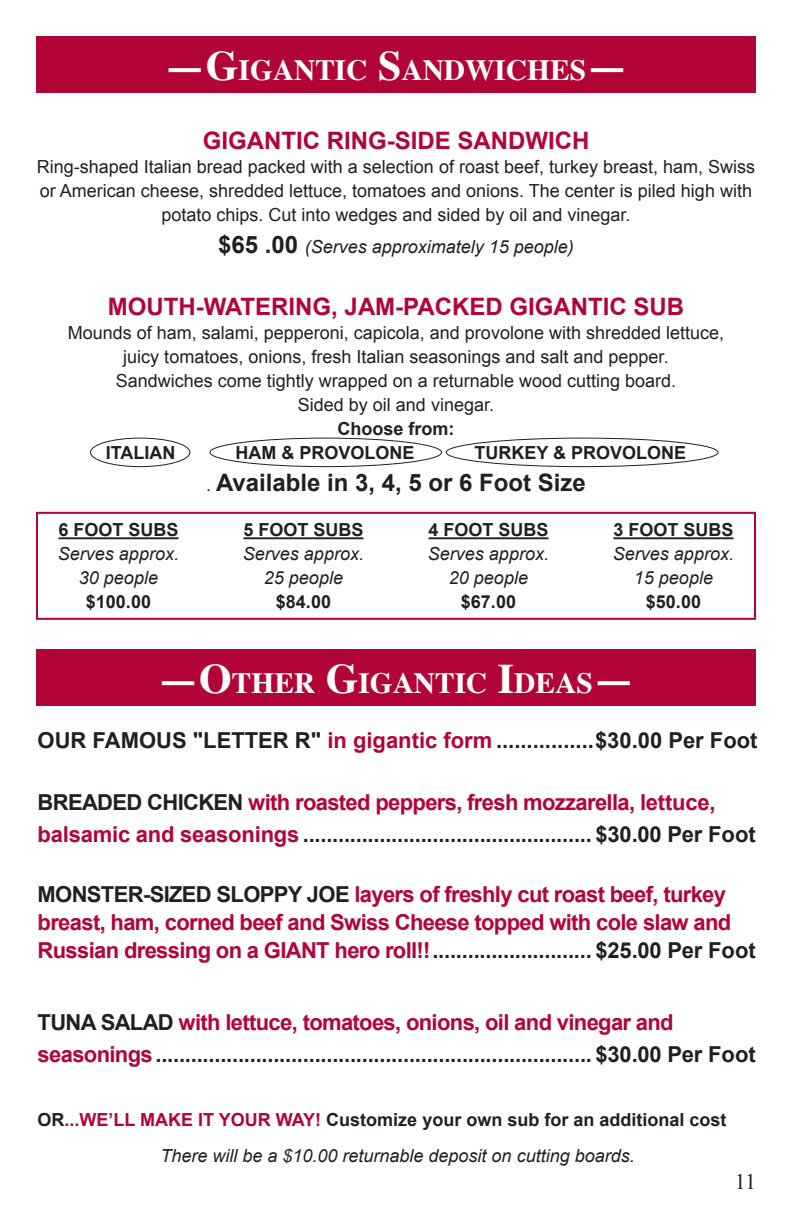
<style>
.page{position:relative;width:792px;height:1224px;background:#fff}
.page>*{position:absolute;margin:0;border:0;box-sizing:border-box;transform-origin:0 0}
.t1{font:700 29.4px "Times";color:#fff}
.t2{font:700 24px "Arial";color:#b30437}
.t3{font:700 24px "Arial";color:#231f20}
.t4{font:700 22px/32px "Arial";letter-spacing:-.03em;color:#231f20}
.t5{font:700 22px/28px "Arial";letter-spacing:-.03em;color:#b30437}
.t6{font:700 22px "Arial";color:#231f20}
.t7{font:22px "Times New Roman";color:#231f20}
.t8{font:18px/24px "Arial";color:#231f20;text-align:center}
.t9{font:italic 18px/24px "Arial";color:#231f20;text-align:center}
.t10{font:700 18px "Arial";color:#231f20}
.s1{font-size:42px}
.s2{font-weight:700;font-style:normal;font-size:24px}
.s3{font-weight:400;font-size:18px}
.s4{color:#b30437}
.s5{color:#231f20}
</style>
<div class="page">
<div style="left:36px;top:36px;width:720px;height:57px;background:#b30437"></div>
<hr style="left:58px;top:537px;width:121px;height:2px;background:#231f20">
<hr style="left:243px;top:537px;width:121px;height:2px;background:#231f20">
<hr style="left:428px;top:537px;width:121px;height:2px;background:#231f20">
<hr style="left:613px;top:537px;width:121px;height:2px;background:#231f20">
<div style="left:36px;top:512px;width:720px;height:108px;border:2px solid #b30437"></div>
<div style="left:36px;top:649px;width:720px;height:57px;background:#b30437"></div>
<div style="left:90px;top:438px;width:100px;height:29px;border:1px solid #231f20;border-radius:50%"></div>
<div style="left:210px;top:438px;width:232px;height:29px;border:1px solid #231f20;border-radius:50%"></div>
<div style="left:446px;top:438px;width:273px;height:29px;border:1px solid #231f20;border-radius:50%"></div>
<p class="t1" style="left:164px;top:42px;width:364px"><span class="s1">—</span><span class="s1">G</span>IGANTIC <span class="s1">S</span>ANDWICHE</p>
<p class="t1" style="left:570px;top:42px;width:60px">S<span class="s1">—</span></p>
<p class="t2" style="left:203px;top:125px;width:388px">GIGANTIC RING-SIDE SANDWICH</p>
<p class="t8" style="left:37px;top:155px;width:720px">Ring-shaped Italian bread packed with a selection of roast beef, turkey breast, ham, Swiss or American cheese, shredded lettuce, tomatoes and onions. The center is piled high with potato chips. Cut into wedges and sided by oil and vinegar.</p>
<p class="t9" style="left:218px;top:235px;width:357px"><span class="s2">$65 .00</span> (Serves approximately 15 people)</p>
<p class="t2" style="left:108px;top:291px;width:578px">MOUTH-WATERING, JAM-PACKED GIGANTIC SUB</p>
<p class="t8" style="left:68px;top:321px;width:658px">Mounds of ham, salami, pepperoni, capicola, and provolone with shredded lettuce, juicy tomatoes, onions, fresh Italian seasonings and salt and pepper.<br>Sandwiches come tightly wrapped on a returnable wood cutting board.<br>Sided by oil and vinegar.</p>
<p class="t10" style="left:338px;top:417px;width:118px">Choose from:</p>
<p class="t10" style="left:106px;top:441px;width:71px">ITALIAN</p>
<p class="t10" style="left:236px;top:441px;width:181px">HAM &amp; PROVOLONE</p>
<p class="t10" style="left:475px;top:441px;width:213px">TURKEY &amp; PROVOLONE</p>
<p class="t3" style="left:206px;top:467px;width:381px"><span class="s3">.</span> Available in 3, 4, 5 or 6 Foot Size</p>
<p class="t10" style="left:58px;top:518px;width:122px">6 FOOT SUBS</p>
<p class="t9" style="left:58px;top:542px;width:123px">Serves approx.<br>30 people</p>
<p class="t10" style="left:86px;top:590px;width:67px">$100.00</p>
<p class="t10" style="left:243px;top:518px;width:122px">5 FOOT SUBS</p>
<p class="t9" style="left:243px;top:542px;width:123px">Serves approx.<br>25 people</p>
<p class="t10" style="left:276px;top:590px;width:57px">$84.00</p>
<p class="t10" style="left:428px;top:518px;width:122px">4 FOOT SUBS</p>
<p class="t9" style="left:428px;top:542px;width:123px">Serves approx.<br>20 people</p>
<p class="t10" style="left:461px;top:590px;width:57px">$67.00</p>
<p class="t10" style="left:613px;top:518px;width:122px">3 FOOT SUBS</p>
<p class="t9" style="left:613px;top:542px;width:123px">Serves approx.<br>15 people</p>
<p class="t10" style="left:646px;top:590px;width:57px">$50.00</p>
<p class="t1" style="left:157px;top:655px;width:479px"><span class="s1">—</span><span class="s1">O</span>THER <span class="s1">G</span>IGANTIC <span class="s1">I</span>DEAS<span class="s1">—</span></p>
<p class="t6" style="left:38px;top:726px;width:721px">OUR FAMOUS "LETTER R" <span class="s4">in gigantic form</span> ................$30.00 Per Foot</p>
<p class="t4" style="left:38px;top:787px;width:720px">BREADED CHICKEN <span class="s4">with roasted peppers, fresh mozzarella, lettuce, balsamic and seasonings</span> ................................................. $30.00 Per Foot</p>
<p class="t5" style="left:38px;top:881px;width:720px"><span class="s5">MONSTER-SIZED SLOPPY JOE</span> layers of freshly cut roast beef, turkey breast, ham, corned beef and Swiss Cheese topped with cole slaw and<br>Russian dressing on a GIANT hero roll!!<span class="s5">........................... $25.00 Per Foot</span></p>
<p class="t4" style="left:38px;top:1007px;width:720px">TUNA SALAD <span class="s4">with lettuce, tomatoes, onions, oil and vinegar and seasonings</span>.......................................................................... $30.00 Per Foot</p>
<p class="t10" style="left:38px;top:1107px;width:690px">OR<span class="s4">...WE’LL MAKE IT YOUR WAY!</span> Customize your own sub for an additional cost</p>
<p class="t9" style="left:160px;top:1143px;width:476px">There will be a $10.00 returnable deposit on cutting boards.</p>
<p class="t7" style="left:735px;top:1167px;width:23px">11</p>
</div>
